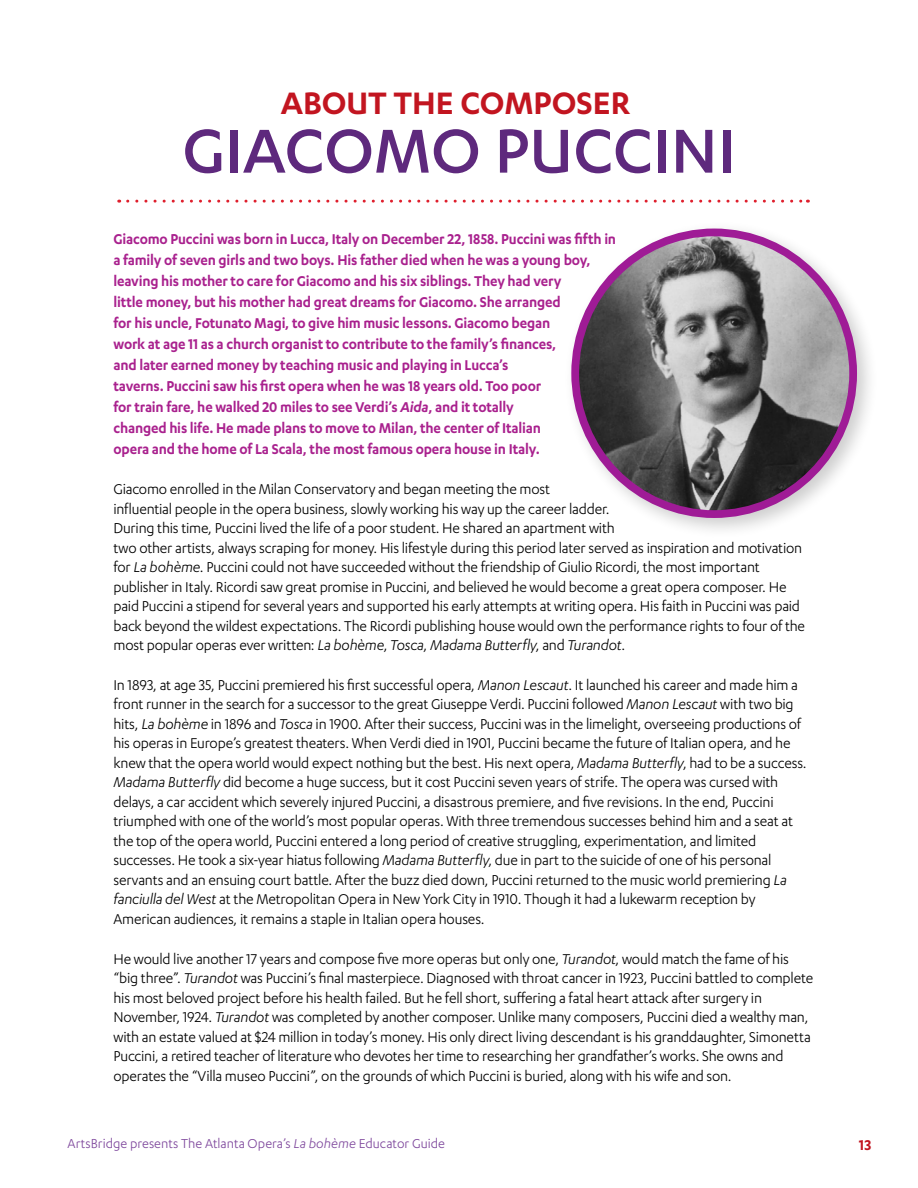
<style>
.page{position:relative;width:918px;height:1188px;background:#fff}
.page>*{position:absolute;margin:0;border:0;box-sizing:border-box;transform-origin:0 0}
.Headline{font:500 72px "Karbon";color:#5e297d}
.page_header{font:600 36px "Karbon";color:#c21520}
.body_10_13_la{font:16.5px/19.5px "Karbon";letter-spacing:-.01em;color:#000;scale:.96 1}
.body_10_13_la-2{font:600 16.5px/21px "Karbon";letter-spacing:-.01em;color:#a9218e;scale:.94 1}
.t1{font:600 16.5px "Karbon";color:#c21520}
.t2{font:15px "Karbon";color:#7e479c;scale:.96 1}
.s1{font-style:italic}
</style>
<div class="page">
<svg style="left:128px;top:200px;width:680px;height:3px"></svg>
<div style="left:563px;top:220px;width:316px;height:320px;background:#000;opacity:.2"></div>
<img style="left:575px;top:232px;width:278px;height:282px">
<div style="left:571px;top:229px;width:286px;height:289px;border:8px solid #9f1b96;border-radius:50%"></div>
<p class="page_header" style="left:281px;top:83px;width:351px">ABOUT THE COMPOSER</p>
<p class="Headline" style="left:182px;top:111px;width:555px">GIACOMO PUCCINI</p>
<p class="body_10_13_la-2" style="left:113px;top:228px;width:536px">Giacomo Puccini was born in Lucca, Italy on December 22, 1858. Puccini was fifth in a family of seven girls and two boys. His father died when he was a young boy, leaving his mother to care for Giacomo and his six siblings. They had very<br>little money, but his mother had great dreams for Giacomo. She arranged<br>for his uncle, Fotunato Magi, to give him music lessons. Giacomo began<br>work at age 11 as a church organist to contribute to the family’s finances,<br>and later earned money by teaching music and playing in Lucca’s<br>taverns. Puccini saw his first opera when he was 18 years old. Too poor<br>for train fare, he walked 20 miles to see Verdi’s <span class="s1">Aida</span>, and it totally<br>changed his life. He made plans to move to Milan, the center of Italian<br>opera and the home of La Scala, the most famous opera house in Italy.</p>
<p class="body_10_13_la" style="left:113px;top:479px;width:722px">Giacomo enrolled in the Milan Conservatory and began meeting the most<br>influential people in the opera business, slowly working his way up the career ladder.<br>During this time, Puccini lived the life of a poor student. He shared an apartment with<br>two other artists, always scraping for money. His lifestyle during this period later served as inspiration and motivation for <span class="s1">La bohème</span>. Puccini could not have succeeded without the friendship of Giulio Ricordi, the most important publisher in Italy. Ricordi saw great promise in Puccini, and believed he would become a great opera composer. He paid Puccini a stipend for several years and supported his early attempts at writing opera. His faith in Puccini was paid back beyond the wildest expectations. The Ricordi publishing house would own the performance rights to four of the most popular operas ever written: <span class="s1">La bohème</span>, <span class="s1">Tosca</span>, <span class="s1">Madama Butterfly</span>, and <span class="s1">Turandot</span>.</p>
<p class="body_10_13_la" style="left:113px;top:675px;width:724px">In 1893, at age 35, Puccini premiered his first successful opera, <span class="s1">Manon Lescaut</span>. It launched his career and made him a front runner in the search for a successor to the great Giuseppe Verdi. Puccini followed <span class="s1">Manon Lescaut</span> with two big hits, <span class="s1">La bohème</span> in 1896 and <span class="s1">Tosca</span> in 1900. After their success, Puccini was in the limelight, overseeing productions of his operas in Europe’s greatest theaters. When Verdi died in 1901, Puccini became the future of Italian opera, and he knew that the opera world would expect nothing but the best. His next opera, <span class="s1">Madama Butterfly</span>, had to be a success.<br><span class="s1">Madama Butterfly</span> did become a huge success, but it cost Puccini seven years of strife. The opera was cursed with delays, a car accident which severely injured Puccini, a disastrous premiere, and five revisions. In the end, Puccini triumphed with one of the world’s most popular operas. With three tremendous successes behind him and a seat at the top of the opera world, Puccini entered a long period of creative struggling, experimentation, and limited successes. He took a six-year hiatus following <span class="s1">Madama Butterfly</span>, due in part to the suicide of one of his personal servants and an ensuing court battle. After the buzz died down, Puccini returned to the music world premiering <span class="s1">La fanciulla del West</span> at the Metropolitan Opera in New York City in 1910. Though it had a lukewarm reception by American audiences, it remains a staple in Italian opera houses.</p>
<p class="body_10_13_la" style="left:113px;top:948px;width:730px">He would live another 17 years and compose five more operas but only one, <span class="s1">Turandot</span>, would match the fame of his “big three”. <span class="s1">Turandot</span> was Puccini’s final masterpiece. Diagnosed with throat cancer in 1923, Puccini battled to complete his most beloved project before his health failed. But he fell short, suffering a fatal heart attack after surgery in November, 1924. <span class="s1">Turandot</span> was completed by another composer. Unlike many composers, Puccini died a wealthy man, with an estate valued at $24 million in today’s money. His only direct living descendant is his granddaughter, Simonetta Puccini, a retired teacher of literature who devotes her time to researching her grandfather’s works. She owns and operates the “Villa museo Puccini”, on the grounds of which Puccini is buried, along with his wife and son.</p>
<p class="t2" style="left:68px;top:1136px;width:395px">ArtsBridge presents The Atlanta Opera’s <span class="s1">La bohème</span> Educator Guide</p>
<p class="t1" style="left:859px;top:1136px;width:14px">13</p>
</div>
